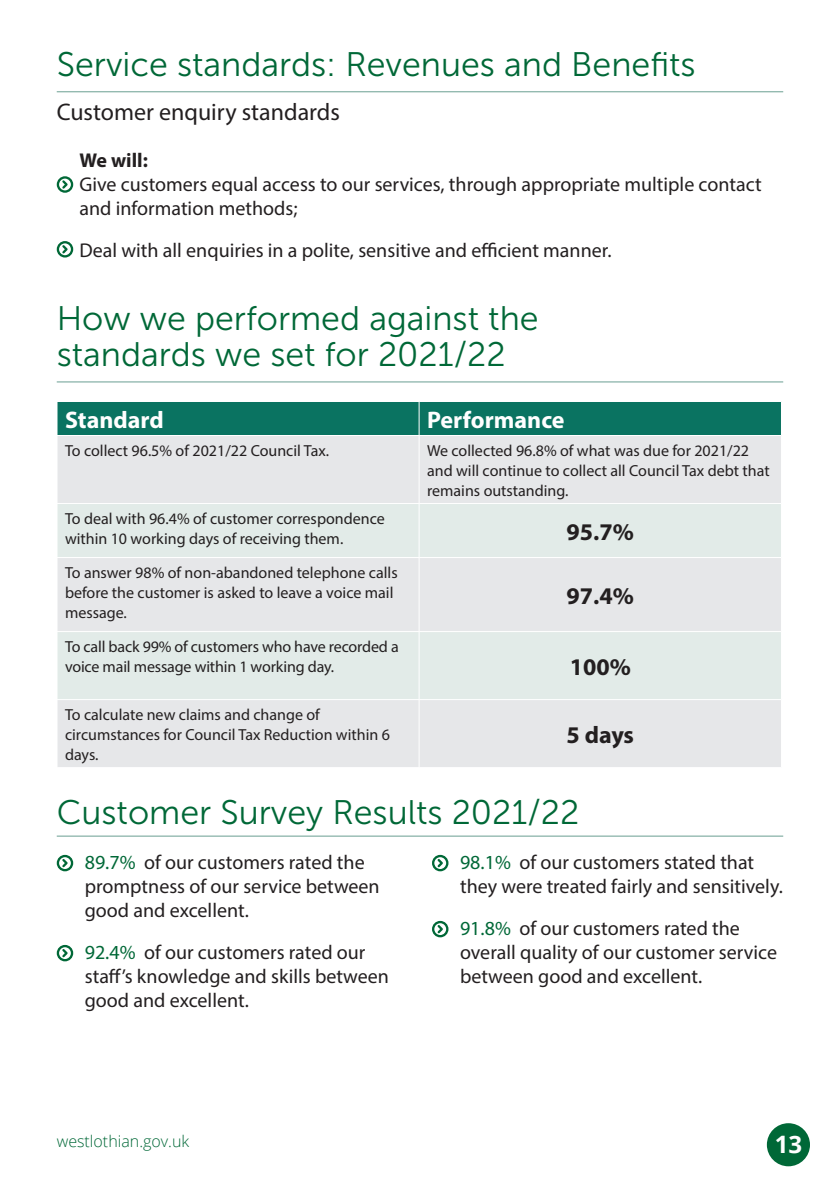
<style>
.page{position:relative;width:840px;height:1191px;background:#fff}
.page>*{position:absolute;margin:0;border:0;box-sizing:border-box;transform-origin:0 0}
.t1{font:34px/36px "Museo Sans 300";color:#006837}
.t2{font:24px "Myriad Pro";color:#231f20}
.t3{font:700 24px "Myriad Pro";color:#fff}
.t4{font:700 24px "Myriad Pro";color:#231f20}
.t5{font:700 24px "Open Sans";color:#fff}
.t6{font:20px/24px "Myriad Pro";color:#231f20}
.t7{font:16px/20px "Myriad Pro";color:#231f20}
.t8{font:300 16px "Open Sans";color:#006837}
.s1{font-weight:700}
.s2{color:#006837}
</style>
<div class="page">
<div style="left:766px;top:1123px;width:43px;height:43px;background:#006837;border-radius:50%"></div>
<hr style="left:57px;top:91px;width:725px;height:1px;background:#6a9f92">
<hr style="left:57px;top:381px;width:725px;height:1px;background:#6a9f92">
<div style="left:58px;top:402px;width:722px;height:33px;background:#0a7361"></div>
<div style="left:58px;top:436px;width:722px;height:331px;background:#e6e7e9"></div>
<div style="left:58px;top:504px;width:722px;height:195px;background:#e2ebe8"></div>
<hr style="left:418px;top:402px;width:1px;height:33px;background:#fff">
<hr style="left:418px;top:436px;width:1px;height:67px;background:#fff">
<hr style="left:57px;top:503px;width:362px;height:1px;background:#fff">
<hr style="left:419px;top:503px;width:362px;height:1px;background:#fff">
<hr style="left:418px;top:504px;width:1px;height:53px;background:#fff">
<hr style="left:57px;top:557px;width:362px;height:1px;background:#fff">
<hr style="left:419px;top:557px;width:362px;height:1px;background:#fff">
<hr style="left:418px;top:558px;width:1px;height:73px;background:#fff">
<hr style="left:57px;top:631px;width:362px;height:1px;background:#fff">
<hr style="left:419px;top:631px;width:362px;height:1px;background:#fff">
<hr style="left:418px;top:632px;width:1px;height:67px;background:#fff">
<hr style="left:57px;top:699px;width:362px;height:1px;background:#fff">
<hr style="left:419px;top:699px;width:362px;height:1px;background:#fff">
<hr style="left:418px;top:700px;width:1px;height:67px;background:#fff">
<hr style="left:57px;top:835px;width:725px;height:1px;background:#6a9f92">
<svg style="left:60px;top:858px;width:10px;height:10px"></svg>
<div style="left:57px;top:855px;width:16px;height:16px;border:2px solid #006837;border-radius:50%"></div>
<svg style="left:60px;top:948px;width:10px;height:10px"></svg>
<div style="left:57px;top:945px;width:16px;height:16px;border:2px solid #006837;border-radius:50%"></div>
<svg style="left:435px;top:858px;width:10px;height:10px"></svg>
<div style="left:432px;top:855px;width:16px;height:16px;border:2px solid #006837;border-radius:50%"></div>
<svg style="left:435px;top:924px;width:10px;height:10px"></svg>
<div style="left:432px;top:921px;width:16px;height:16px;border:2px solid #006837;border-radius:50%"></div>
<svg style="left:60px;top:179px;width:10px;height:11px"></svg>
<div style="left:57px;top:176px;width:16px;height:17px;border:2px solid #006837;border-radius:50%"></div>
<svg style="left:60px;top:244px;width:10px;height:10px"></svg>
<div style="left:57px;top:241px;width:16px;height:16px;border:2px solid #006837;border-radius:50%"></div>
<p class="t1" style="left:57px;top:46px;width:640px">Service standards: Revenues and Benefits</p>
<p class="t2" style="left:57px;top:97px;width:284px">Customer enquiry standards</p>
<p class="t6" style="left:79px;top:148px;width:683px"><span class="s1">We will:<br></span>Give customers equal access to our services, through appropriate multiple contact and information methods;</p>
<p class="t6" style="left:79px;top:238px;width:533px">Deal with all enquiries in a polite, sensitive and efficient manner.</p>
<p class="t1" style="left:57px;top:300px;width:483px">How we performed against the standards we set for 2021/22</p>
<p class="t3" style="left:65px;top:404px;width:100px">Standard</p>
<p class="t3" style="left:427px;top:404px;width:139px">Performance</p>
<p class="t7" style="left:65px;top:440px;width:265px">To collect 96.5% of 2021/22 Council Tax.</p>
<p class="t7" style="left:427px;top:440px;width:344px">We collected 96.8% of what was due for 2021/22 and will continue to collect all Council Tax debt that remains outstanding.</p>
<p class="t7" style="left:65px;top:508px;width:321px">To deal with 96.4% of customer correspondence within 10 working days of receiving them.</p>
<p class="t4" style="left:566px;top:516px;width:69px">95.7%</p>
<p class="t7" style="left:65px;top:562px;width:334px">To answer 98% of non-abandoned telephone calls before the customer is asked to leave a voice mail message.</p>
<p class="t4" style="left:566px;top:580px;width:69px">97.4%</p>
<p class="t7" style="left:65px;top:636px;width:335px">To call back 99% of customers who have recorded a voice mail message within 1 working day.</p>
<p class="t7" style="left:65px;top:704px;width:326px">To calculate new claims and change of circumstances for Council Tax Reduction within 6 days.</p>
<p class="t4" style="left:569px;top:651px;width:63px">100%</p>
<p class="t4" style="left:566px;top:719px;width:69px">5 days</p>
<p class="t1" style="left:57px;top:794px;width:524px">Customer Survey Results 2021/22</p>
<p class="t6" style="left:85px;top:850px;width:296px"><span class="s2">89.7%</span> of our customers rated the promptness of our service between good and excellent.</p>
<p class="t6" style="left:85px;top:940px;width:305px"><span class="s2">92.4%</span> of our customers rated our staff’s knowledge and skills between good and excellent.</p>
<p class="t6" style="left:460px;top:850px;width:324px"><span class="s2">98.1%</span> of our customers stated that they were treated fairly and sensitively.</p>
<p class="t6" style="left:460px;top:916px;width:318px"><span class="s2">91.8%</span> of our customers rated the overall quality of our customer service between good and excellent.</p>
<p class="t8" style="left:57px;top:1129px;width:134px">westlothian.gov.uk</p>
<p class="t5" style="left:774px;top:1126px;width:29px">13</p>
</div>
